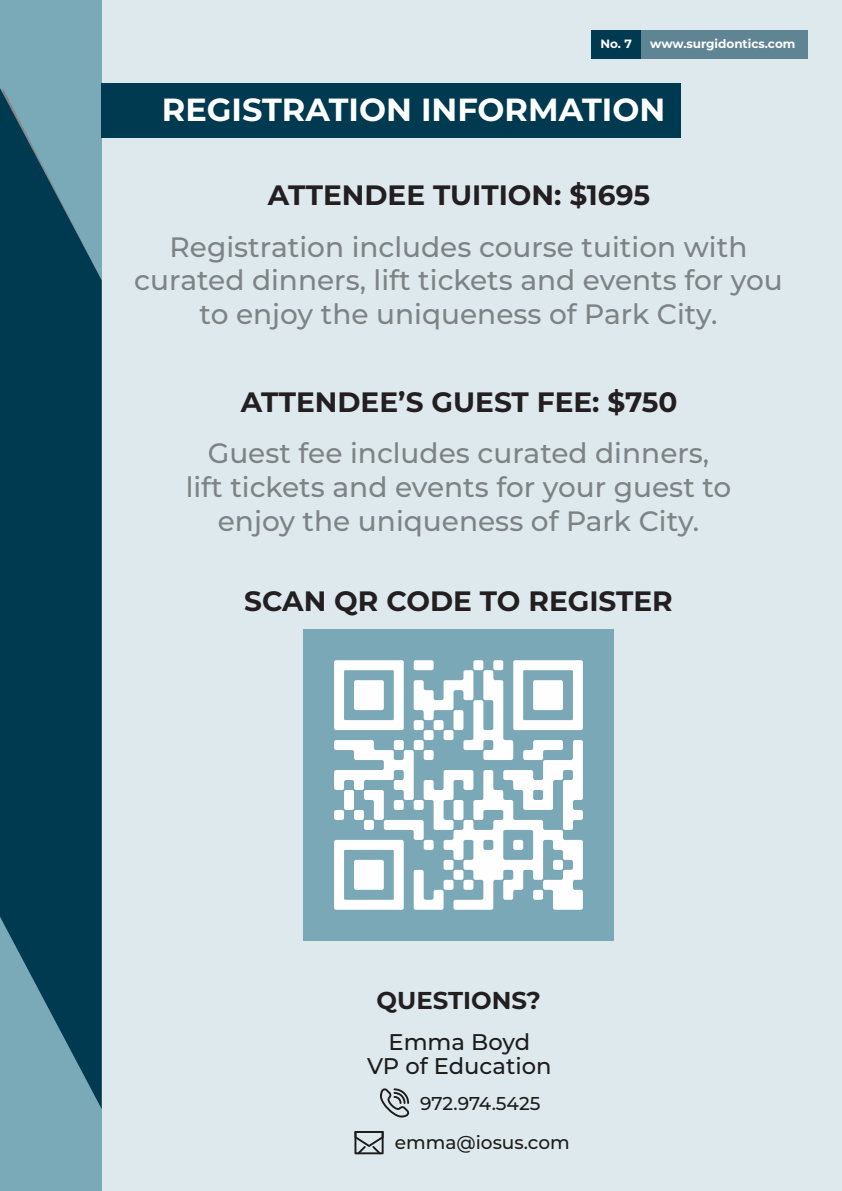
<style>
.page{position:relative;width:842px;height:1191px;background:#dee9ed}
.page>*{position:absolute;margin:0;border:0;box-sizing:border-box;transform-origin:0 0}
.t1{font:700 32px "Montserrat";color:#fff}
.t2{font:500 28px/33.6px "Montserrat";color:rgb(29 29 27/.5);text-align:center}
.t3{font:700 28px "Montserrat";color:#231f20}
.t4{font:700 24.4px "Montserrat";color:#231f20}
.t5{font:500 22.6px/24.2px "Montserrat";color:#1d1d1b;text-align:center}
.t6{font:500 18.6px "Montserrat";color:#1d1d1b}
.t7{font:700 12px "Montserrat";color:#fff}
</style>
<div class="page">
<div style="left:0;top:0;width:102px;height:1191px;background:#7aa9b8"></div>
<svg style="left:0;top:88px;width:102px;height:1020px;fill:#003a51"></svg>
<div style="left:102px;top:84px;width:579px;height:54px;background:#003a51"></div>
<img style="left:303px;top:629px;width:311px;height:311px">
<svg style="left:354px;top:1131px;width:30px;height:23px"></svg>
<svg style="left:380px;top:1088px;width:29px;height:29px"></svg>
<div style="left:591px;top:31px;width:50px;height:28px;background:#003a51"></div>
<div style="left:641px;top:31px;width:166px;height:28px;background:#5f8594"></div>
<p class="t7" style="left:600px;top:35px;width:33px">No. 7</p>
<p class="t7" style="left:650px;top:35px;width:147px">www.surgidontics.com</p>
<p class="t1" style="left:162px;top:86px;width:505px">REGISTRATION INFORMATION</p>
<p class="t3" style="left:268px;top:175px;width:384px">ATTENDEE TUITION: $1695</p>
<p class="t2" style="left:134px;top:229px;width:650px">Registration includes course tuition with curated dinners, lift tickets and events for you to enjoy the uniqueness of Park City.</p>
<p class="t3" style="left:241px;top:381px;width:438px">ATTENDEE’S GUEST FEE: $750</p>
<p class="t2" style="left:186px;top:435px;width:547px">Guest fee includes curated dinners, lift tickets and events for your guest to enjoy the uniqueness of Park City.</p>
<p class="t3" style="left:244px;top:580px;width:430px">SCAN QR CODE TO REGISTER</p>
<p class="t4" style="left:376px;top:982px;width:166px">QUESTIONS?</p>
<p class="t5" style="left:367px;top:1028px;width:186px">Emma Boyd<br>VP of Education</p>
<p class="t6" style="left:420px;top:1090px;width:122px">972.974.5425</p>
<p class="t6" style="left:395px;top:1128px;width:177px">emma@iosus.com</p>
</div>
